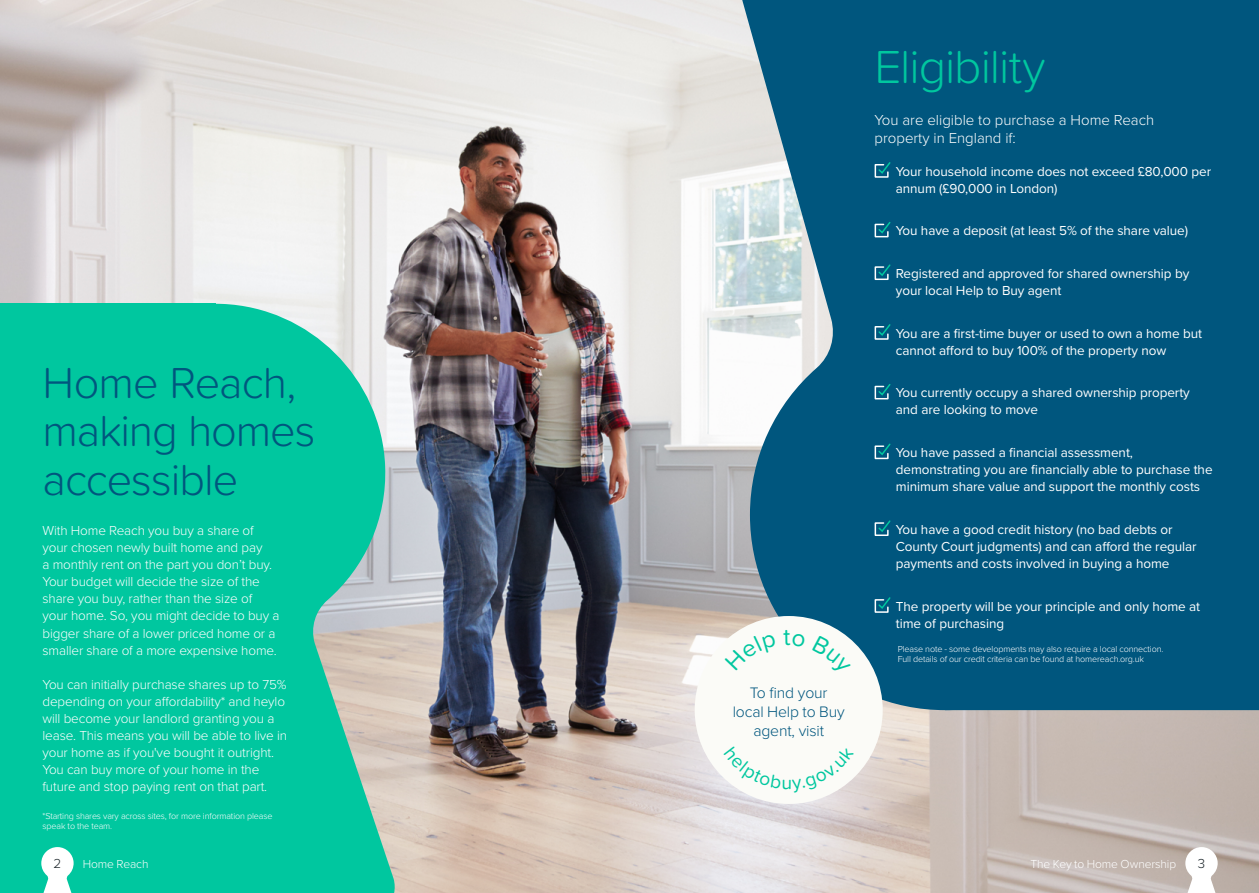
<style>
.page{position:relative;width:1259px;height:893px;background:#fff}
.page>*{position:absolute;margin:0;border:0;box-sizing:border-box;transform-origin:0 0}
.t1{font:300 48px "Proxima Soft";letter-spacing:-.02em;color:#00c79f}
.t2{font:300 45px/48px "Proxima Soft";letter-spacing:-.025em;color:#00567e}
.t3{font:300 15.75px/19.4px "Proxima Nova";letter-spacing:-.01em;color:#00567e;text-align:center}
.t4{font:300 15px/18px "Proxima Nova";color:#fff}
.t5{font:13.5px/17.1px "Proxima Nova";letter-spacing:-.005em;color:#fff}
.t6{font:300 13.5px/17.1px "Proxima Nova";letter-spacing:-.01em;color:#fff}
.t7{font:300 13.5px "Proxima Nova";color:#192328}
.t8{font:300 12px "Proxima Nova";letter-spacing:-.01em;color:#fff}
.t9{font:300 9px/10.5px "Proxima Nova";letter-spacing:-.015em;color:#fff}
</style>
<div class="page">
<img style="left:0;top:0;width:1259px;height:893px">
<svg style="left:709px;top:0;width:235px;height:710px;background:#437f9b"></svg>
<div style="left:944px;top:0;width:315px;height:710px;background:#00567e"></div>
<svg style="left:215px;top:304px;width:184px;height:589px;background:#34c9a9"></svg>
<div style="left:0;top:304px;width:215px;height:589px;background:#00c79f"></div>
<div style="left:694px;top:616px;width:188px;height:188px;background:#fbfbf7;border-radius:50%"></div>
<svg style="left:874px;top:161px;width:18px;height:17px"></svg>
<svg style="left:874px;top:220px;width:18px;height:18px"></svg>
<svg style="left:874px;top:263px;width:18px;height:18px"></svg>
<svg style="left:874px;top:323px;width:18px;height:17px"></svg>
<svg style="left:874px;top:382px;width:18px;height:18px"></svg>
<svg style="left:874px;top:442px;width:18px;height:18px"></svg>
<svg style="left:874px;top:519px;width:18px;height:18px"></svg>
<svg style="left:874px;top:596px;width:18px;height:18px"></svg>
<svg style="left:1184px;top:847px;width:35px;height:46px"></svg>
<svg style="left:41px;top:847px;width:33px;height:46px"></svg>
<svg style="left:723px;top:777px;width:131px;height:15px"></svg>
<svg style="left:724px;top:634px;width:9px;height:7px"></svg>
<svg style="left:845px;top:635px;width:6px;height:5px"></svg>
<h1 class="t1" style="left:874px;top:31px;width:173px">Eligibility</h1>
<h2 class="t2" style="left:43px;top:357px;width:274px">Home Reach, making homes accessible</h2>
<p class="t6" style="left:43px;top:521px;width:238px">With Home Reach you buy a share of your chosen newly built home and pay<br>a monthly rent on the part you don’t buy.<br>Your budget will decide the size of the share you buy, rather than the size of your home. So, you might decide to buy a bigger share of a lower priced home or a smaller share of a more expensive home.</p>
<p class="t6" style="left:43px;top:675px;width:246px">You can initially purchase shares up to 75% depending on your affordability* and heylo will become your landlord granting you a lease. This means you will be able to live in your home as if you've bought it outright.<br>You can buy more of your home in the future and stop paying rent on that part.</p>
<p class="t9" style="left:43px;top:810px;width:231px">*Starting shares vary across sites, for more information please speak to the team.</p>
<p class="t3" style="left:732px;top:682px;width:114px">To find your local Help to Buy agent, visit</p>
<p class="t4" style="left:874px;top:110px;width:281px">You are eligible to purchase a Home Reach property in England if:</p>
<p class="t5" style="left:896px;top:162px;width:317px">Your household income does not exceed £80,000 per annum (£90,000 in London)</p>
<p class="t5" style="left:896px;top:222px;width:294px">You have a deposit (at least 5% of the share value)</p>
<p class="t5" style="left:896px;top:264px;width:295px">Registered and approved for shared ownership by your local Help to Buy agent</p>
<p class="t5" style="left:896px;top:324px;width:308px">You are a first-time buyer or used to own a home but cannot afford to buy 100% of the property now</p>
<p class="t5" style="left:896px;top:384px;width:295px">You currently occupy a shared ownership property and are looking to move</p>
<p class="t5" style="left:896px;top:443px;width:318px">You have passed a financial assessment, demonstrating you are financially able to purchase the minimum share value and support the monthly costs</p>
<p class="t5" style="left:896px;top:520px;width:302px">You have a good credit history (no bad debts or<br>County Court judgments) and can afford the regular payments and costs involved in buying a home</p>
<p class="t5" style="left:896px;top:597px;width:306px">The property will be your principle and only home at time of purchasing</p>
<p class="t9" style="left:898px;top:643px;width:267px">Please note - some developments may also require a local connection.<br>Full details of our credit criteria can be found at homereach.org.uk</p>
<p class="t7" style="left:53px;top:853px;width:9px">2</p>
<p class="t8" style="left:83px;top:855px;width:67px">Home Reach</p>
<p class="t8" style="left:1030px;top:855px;width:147px">The Key to Home Ownership</p>
<p class="t7" style="left:1197px;top:853px;width:9px">3</p>
</div>
